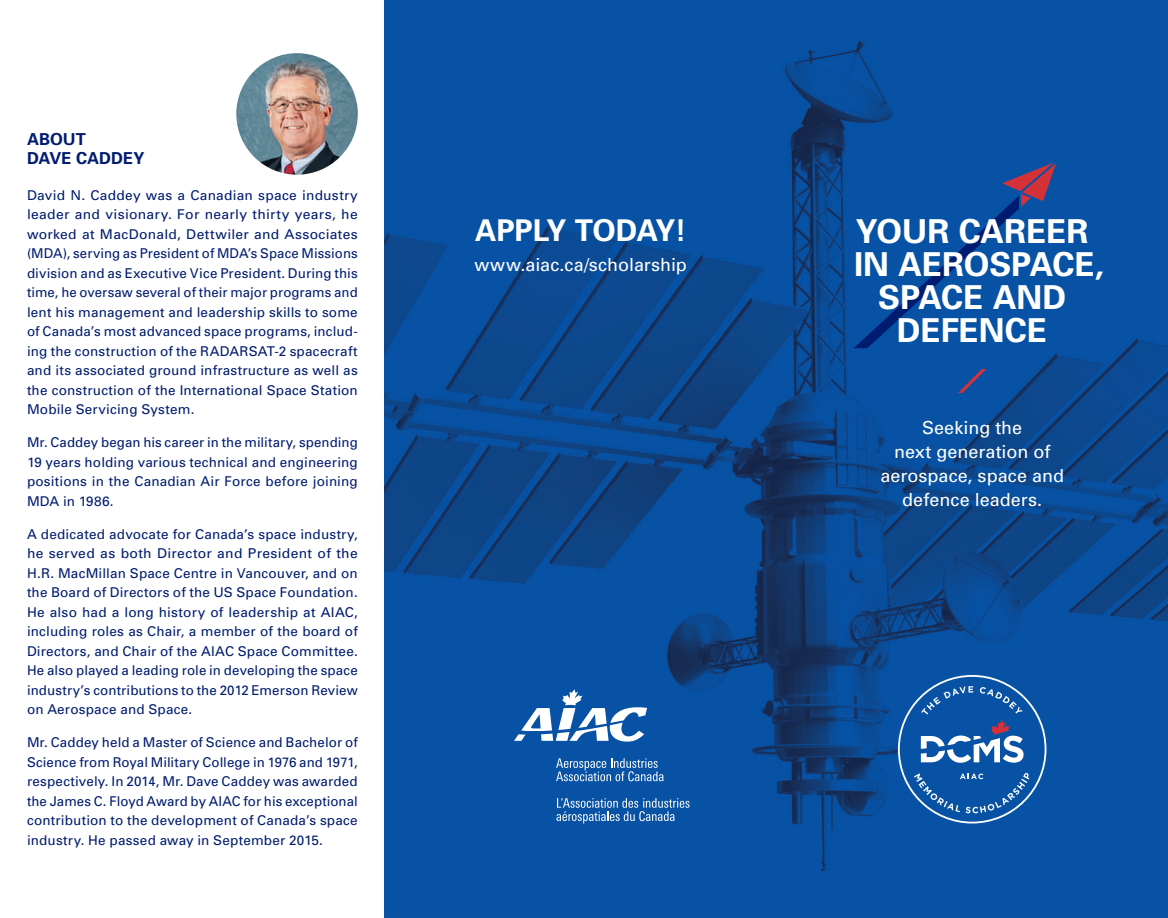
<style>
.page{position:relative;width:1168px;height:918px;background:#fff}
.page>*{position:absolute;margin:0;border:0;box-sizing:border-box;transform-origin:0 0}
.t1{font:700 33px/33px "Univers";color:#fff;text-align:center}
.t2{font:700 30px "Univers";letter-spacing:-.015em;color:#fff}
.t3{font:18px/24px "Univers";color:#fff;text-align:center}
.t4{font:700 16.5px/19.5px "Univers";letter-spacing:.005em;color:#001c70}
.t5{font:13.5px/19.5px "Univers";letter-spacing:.01em;color:#001c70;text-align:justify}
</style>
<div class="page">
<svg style="left:384px;top:0;width:1px;height:918px"></svg>
<img style="left:385px;top:0;width:783px;height:912px">
<svg style="left:514px;top:689px;width:133px;height:53px"></svg>
<svg style="left:556px;top:758px;width:107px;height:23px;background:#407ab9"></svg>
<svg style="left:556px;top:798px;width:133px;height:26px;background:#3874b6"></svg>
<img style="left:236px;top:53px;width:122px;height:122px;border-radius:61px">
<svg style="left:898px;top:675px;width:148px;height:149px;background:#2767ae"></svg>
<svg style="left:853px;top:163px;width:203px;height:185px;background:#0b4e9e"></svg>
<svg style="left:958px;top:369px;width:28px;height:24px"></svg>
<p class="t4" style="left:27px;top:129px;width:119px">ABOUT<br>DAVE CADDEY</p>
<p class="t5" style="left:27px;top:185px;width:332px">David N. Caddey was a Canadian space industry leader and visionary. For nearly thirty years, he worked at MacDonald, Dettwiler and Associates (MDA), serving as President of MDA’s Space Missions division and as Executive Vice President. During this time, he oversaw several of their major programs and lent his management and leadership skills to some of Canada’s most advanced space programs, includ&shy;ing the construction of the RADARSAT-2 spacecraft and its associated ground infrastructure as well as the construction of the International Space Station Mobile Servicing System.</p>
<p class="t5" style="left:27px;top:433px;width:332px">Mr. Caddey began his career in the military, spending 19 years holding various technical and engineering positions in the Canadian Air Force before joining MDA in 1986.</p>
<p class="t5" style="left:27px;top:524px;width:332px">A dedicated advocate for Canada’s space industry, he served as both Director and President of the H.R. MacMillan Space Centre in Vancouver, and on the Board of Directors of the US Space Foundation.<br>He also had a long history of leadership at AIAC, including roles as Chair, a member of the board of Directors, and Chair of the AIAC Space Committee.<br>He also played a leading role in developing the space industry’s contributions to the 2012 Emerson Review on Aerospace and Space.</p>
<p class="t5" style="left:27px;top:733px;width:332px">Mr. Caddey held a Master of Science and Bachelor of Science from Royal Military College in 1976 and 1971, respectively. In 2014, Mr. Dave Caddey was awarded the James C. Floyd Award by AIAC for his exceptional contribution to the development of Canada’s space industry. He passed away in September 2015.</p>
<h2 class="t2" style="left:475px;top:211px;width:213px">APPLY TODAY!</h2>
<h3 class="t3" style="left:474px;top:253px;width:214px">www.aiac.ca/scholarship</h3>
<h1 class="t1" style="left:854px;top:214px;width:251px">YOUR CAREER<br>IN AEROSPACE,<br>SPACE AND<br>DEFENCE</h1>
<h3 class="t3" style="left:880px;top:416px;width:185px">Seeking the<br>next generation of aerospace, space and defence leaders.</h3>
</div>
